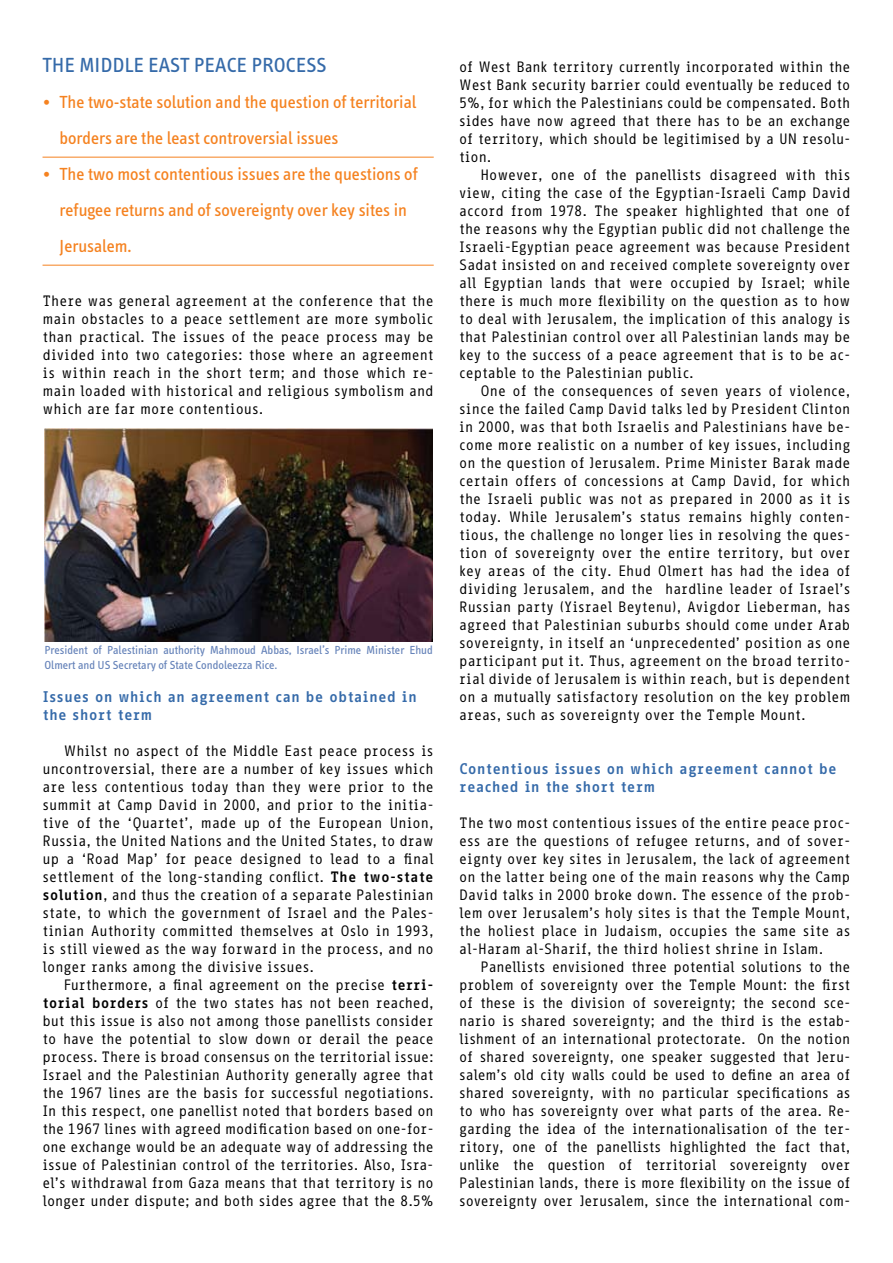
<style>
.page{position:relative;width:893px;height:1263px;background:#fff}
.page>*{position:absolute;margin:0;border:0;box-sizing:border-box;transform-origin:0 0}
.t1{font:21px "Info Text";color:#356aa9}
.t2{font:18px/36px "Info Text";color:#f58220}
.t3{font:700 15px/18px "Info Office";color:#356aa9}
.t4{font:14.7px/18px "Info Office";letter-spacing:-.005em;color:#000;text-align:justify}
.t5{font:12px/14.4px "Info Text";color:#6784ba}
.s1{font-weight:700}
</style>
<div class="page">
<hr style="left:43px;top:157px;width:391px;height:1px;background:#f58220">
<hr style="left:43px;top:265px;width:391px;height:1px;background:#f58220">
<img style="left:44px;top:428px;width:389px;height:213px">
<h1 class="t1" style="left:43px;top:53px;width:275px">The Mi ddle East Peace Process</h1>
<p class="t2" style="left:60px;top:84px;width:358px;text-indent:-17px">• The two-state solution and the question of territorial borders are the least controversial issues</p>
<p class="t2" style="left:60px;top:156px;width:360px;text-indent:-17px">• The two most contentious issues are the questions of refugee returns and of sovereignty over key sites in<br>Jerusalem.</p>
<p class="t4" style="left:43px;top:292px;width:393px">There was general agreement at the conference that the main obstacles to a peace settlement are more symbolic than practical. The issues of the peace process may be divided into two categories: those where an agreement is within reach in the short term; and those which re&shy;main loaded with historical and religious symbolism and which are far more contentious.</p>
<p class="t5" style="left:44px;top:643px;width:390px">President of Palestinian authority Mahmoud Abbas, Israel’s Prime Minister Ehud<br>Olmert and US Secretary of State Condoleezza Rice.</p>
<p class="t3" style="left:43px;top:687px;width:376px">Issues on which an agreement can be obtained in the short term</p>
<p class="t4" style="left:43px;top:742px;width:393px;text-indent:21px">Whilst no aspect of the Middle East peace process is uncontroversial, there are a number of key issues which are less contentious today than they were prior to the summit at Camp David in 2000, and prior to the initia&shy;tive of the ‘Quartet’, made up of the European Union, Russia, the United Nations and the United States, to draw up a ‘Road Map’ for peace designed to lead to a final settlement of the long-standing conflict. <span class="s1">The two-state solution</span>, and thus the creation of a separate Palestinian state, to which the government of Israel and the Pales&shy;tinian Authority committed themselves at Oslo in 1993, is still viewed as the way forward in the process, and no longer ranks among the divisive issues.</p>
<p class="t4" style="left:43px;top:976px;width:393px;text-indent:21px">Furthermore, a final agreement on the precise <span class="s1">terri&shy;torial borders</span> of the two states has not been reached, but this issue is also not among those panellists consider to have the potential to slow down or derail the peace process. There is broad consensus on the territorial issue:<br>Israel and the Palestinian Authority generally agree that the 1967 lines are the basis for successful negotiations.<br>In this respect, one panellist noted that borders based on the 1967 lines with agreed modification based on one-for&shy;one exchange would be an adequate way of addressing the issue of Palestinian control of the territories. Also, Isra&shy;el’s withdrawal from Gaza means that that territory is no longer under dispute; and both sides agree that the 8.5%</p>
<p class="t4" style="left:459px;top:58px;width:393px">of West Bank territory currently incorporated within the West Bank security barrier could eventually be reduced to 5%, for which the Palestinians could be compensated. Both sides have now agreed that there has to be an exchange of territory, which should be legitimised by a UN resolu&shy;tion.</p>
<p class="t4" style="left:459px;top:166px;width:393px;text-indent:21px">However, one of the panellists disagreed with this view, citing the case of the Egyptian-Israeli Camp David accord from 1978. The speaker highlighted that one of the reasons why the Egyptian public did not challenge the Israeli-Egyptian peace agreement was because President Sadat insisted on and received complete sovereignty over all Egyptian lands that were occupied by Israel; while there is much more flexibility on the question as to how to deal with Jerusalem, the implication of this analogy is that Palestinian control over all Palestinian lands may be key to the success of a peace agreement that is to be ac&shy;ceptable to the Palestinian public.</p>
<p class="t4" style="left:459px;top:382px;width:393px;text-indent:21px">One of the consequences of seven years of violence, since the failed Camp David talks led by President Clinton in 2000, was that both Israelis and Palestinians have be&shy;come more realistic on a number of key issues, including on the question of Jerusalem. Prime Minister Barak made certain offers of concessions at Camp David, for which the Israeli public was not as prepared in 2000 as it is today. While Jerusalem’s status remains highly conten&shy;tious, the challenge no longer lies in resolving the ques&shy;tion of sovereignty over the entire territory, but over key areas of the city. Ehud Olmert has had the idea of dividing Jerusalem, and the hardline leader of Israel’s Russian party (Yisrael Beytenu), Avigdor Lieberman, has agreed that Palestinian suburbs should come under Arab sovereignty, in itself an ‘unprecedented’ position as one participant put it. Thus, agreement on the broad territo&shy;rial divide of Jerusalem is within reach, but is dependent on a mutually satisfactory resolution on the key problem areas, such as sovereignty over the Temple Mount.</p>
<p class="t3" style="left:459px;top:759px;width:379px">Contentious issues on which agreement cannot be reached in the short term</p>
<p class="t4" style="left:459px;top:814px;width:393px">The two most contentious issues of the entire peace proc&shy;ess are the questions of refugee returns, and of sover&shy;eignty over key sites in Jerusalem, the lack of agreement on the latter being one of the main reasons why the Camp David talks in 2000 broke down. The essence of the prob&shy;lem over Jerusalem’s holy sites is that the Temple Mount, the holiest place in Judaism, occupies the same site as al-Haram al-Sharif, the third holiest shrine in Islam.</p>
<p class="t4" style="left:459px;top:958px;width:393px;text-indent:21px">Panellists envisioned three potential solutions to the problem of sovereignty over the Temple Mount: the first of these is the division of sovereignty; the second sce&shy;nario is shared sovereignty; and the third is the estab&shy;lishment of an international protectorate. On the notion of shared sovereignty, one speaker suggested that Jeru&shy;salem’s old city walls could be used to define an area of shared sovereignty, with no particular specifications as to who has sovereignty over what parts of the area. Re&shy;garding the idea of the internationalisation of the ter&shy;ritory, one of the panellists highlighted the fact that, unlike the question of territorial sovereignty over Palestinian lands, there is more flexibility on the issue of sovereignty over Jerusalem, since the international com-</p>
</div>
